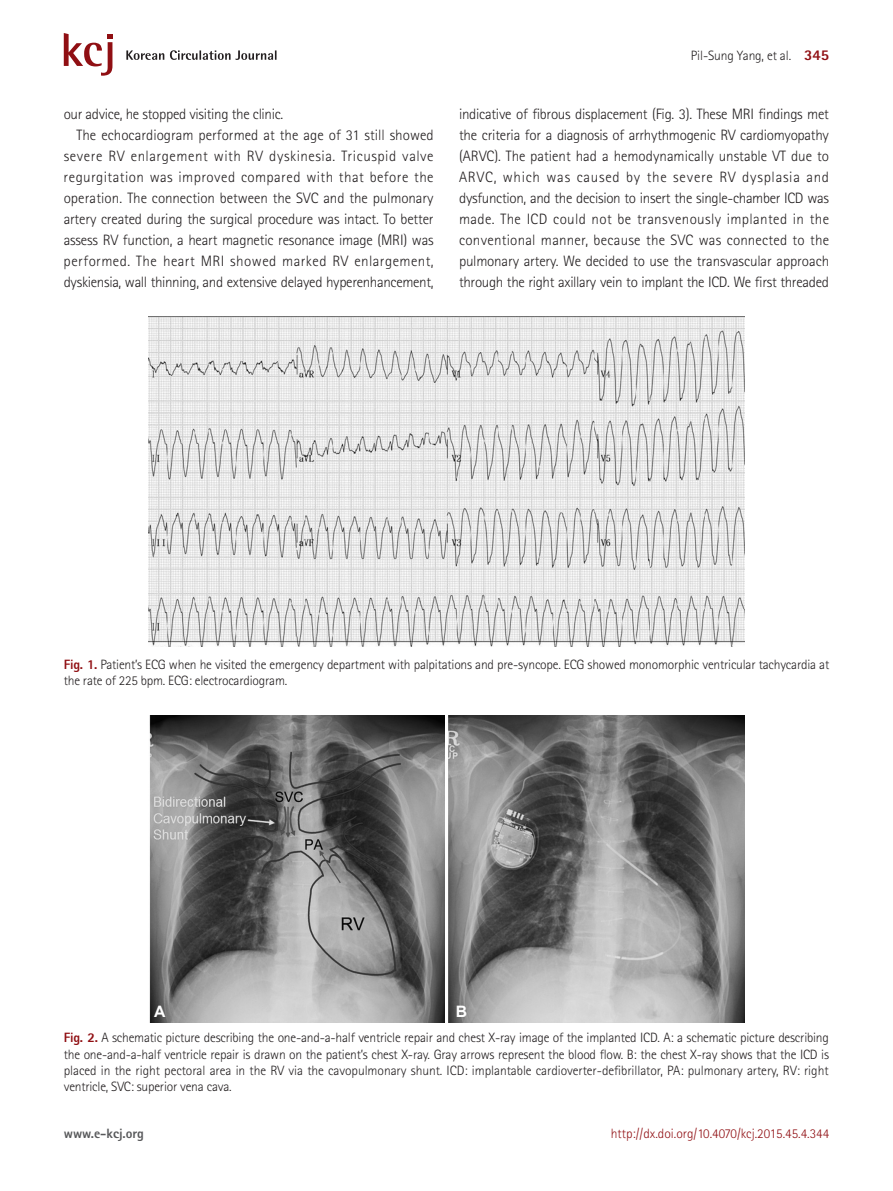
<style>
.page{position:relative;width:893px;height:1191px;background:#fff}
.page>*{position:absolute;margin:0;border:0;box-sizing:border-box;transform-origin:0 0}
.t1{font:700 15.75px "Arial";color:#fff}
.본문{font:300 15px/21px "Rotis Sans Serif Std";letter-spacing:-.02em;color:#231f20;text-align:justify}
.그림제목1{font:300 13.5px/16.2px "Rotis Sans Serif Std";letter-spacing:-.015em;color:#231f20}
.t2{font:300 13.5px "Rotis Sans Serif Std";color:#900f13}
.t3{font:800 13.5px "Rotis Sans Serif Std";color:#57585a}
.s1{font-weight:800;font-size:15px;color:#900f13}
.s2{font-weight:800;color:#900f13}
</style>
<div class="page">
<svg style="left:126px;top:50px;width:151px;height:10px"></svg>
<svg style="left:64px;top:33px;width:49px;height:43px"></svg>
<img style="left:149px;top:317px;width:595px;height:329px">
<img style="left:149px;top:715px;width:295px;height:307px">
<img style="left:449px;top:715px;width:295px;height:307px">
<p class="본문" style="left:64px;top:103px;width:221px">our advice, he stopped visiting the clinic.</p>
<p class="본문" style="left:64px;top:124px;width:372px;text-indent:13px">The echocardiogram performed at the age of 31 still showed severe RV enlargement with RV dyskinesia. Tricuspid valve regurgitation was improved compared with that before the operation. The connection between the SVC and the pulmonary artery created during the surgical procedure was intact. To better assess RV function, a heart magnetic resonance image (MRI) was performed. The heart MRI showed marked RV enlargement, dyskiensia, wall thinning, and extensive delayed hyperenhancement,</p>
<p class="그림제목1" style="left:691px;top:47px;width:140px">Pil-Sung Yang, et al. <span class="s1">345</span></p>
<p class="본문" style="left:459px;top:103px;width:372px">indicative of fibrous displacement (Fig. 3). These MRI findings met the criteria for a diagnosis of arrhythmogenic RV cardiomyopathy (ARVC). The patient had a hemodynamically unstable VT due to ARVC, which was caused by the severe RV dysplasia and dysfunction, and the decision to insert the single-chamber ICD was made. The ICD could not be transvenously implanted in the conventional manner, because the SVC was connected to the pulmonary artery. We decided to use the transvascular approach through the right axillary vein to implant the ICD. We first threaded</p>
<p class="그림제목1" style="left:64px;top:656px;width:767px"><span class="s2">Fig. 1.</span> Patient’s ECG when he visited the emergency department with palpitations and pre-syncope. ECG showed monomorphic ventricular tachycardia at the rate of 225 bpm. ECG: electrocardiogram.</p>
<p class="t1" style="left:154px;top:1000px;width:13px">A</p>
<p class="t1" style="left:456px;top:1000px;width:13px">B</p>
<p class="그림제목1" style="left:64px;top:1029px;width:767px;text-align:justify"><span class="s2">Fig. 2.</span> A schematic picture describing the one-and-a-half ventricle repair and chest X-ray image of the implanted ICD. A: a schematic picture describing the one-and-a-half ventricle repair is drawn on the patient’s chest X-ray. Gray arrows represent the blood flow. B: the chest X-ray shows that the ICD is placed in the right pectoral area in the RV via the cavopulmonary shunt. ICD: implantable cardioverter-defibrillator, PA: pulmonary artery, RV: right ventricle, SVC: superior vena cava.</p>
<p class="t3" style="left:64px;top:1124px;width:82px">www.e-kcj.org</p>
<p class="t2" style="left:611px;top:1125px;width:220px">http://dx.doi.org/10.4070/kcj.2015.45.4.344</p>
</div>
